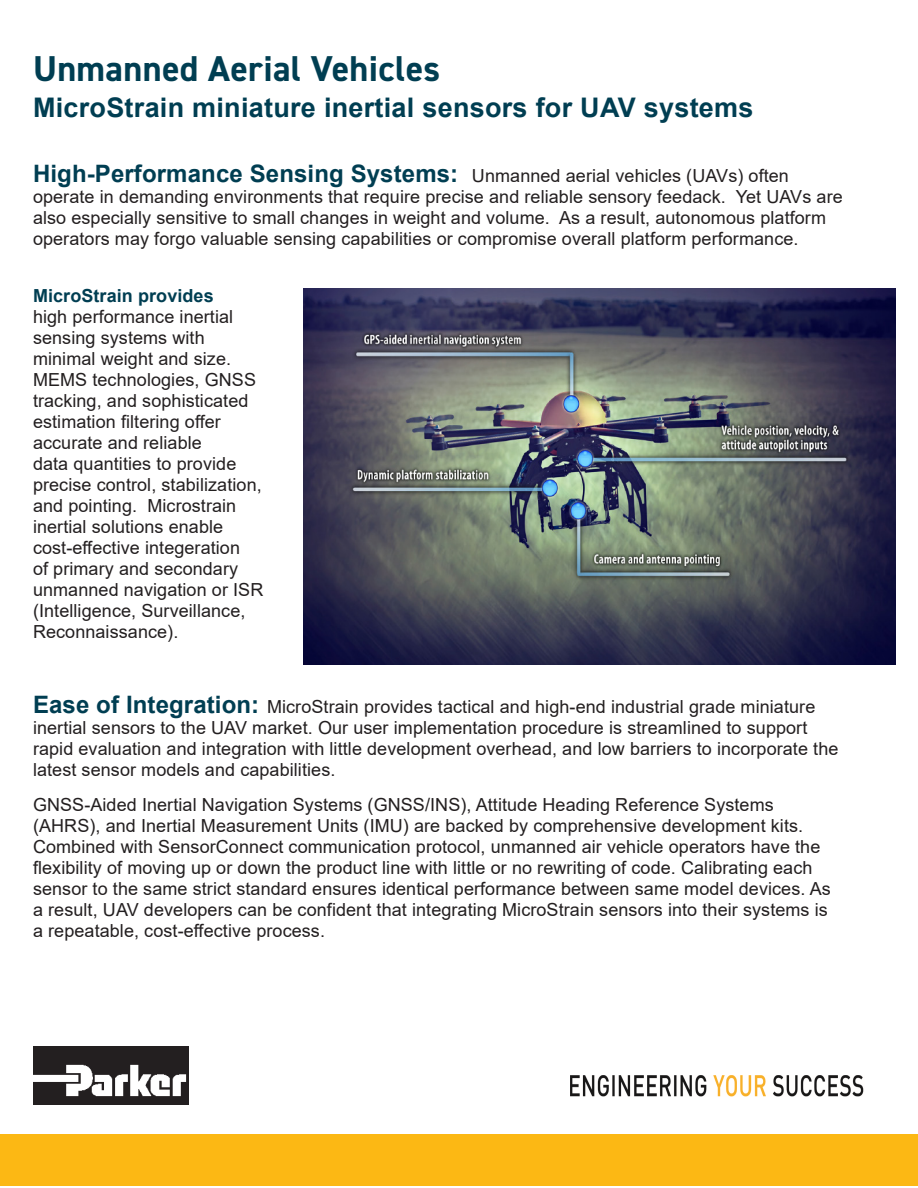
<style>
.page{position:relative;width:918px;height:1188px;background:#fff}
.page>*{position:absolute;margin:0;border:0;box-sizing:border-box;transform-origin:0 0}
.Product_Name_2_Page{font:700 36px "DIN2014";letter-spacing:.01em;color:#003e52}
.Product_Name_2_Page-2{font:700 27px "Arial";letter-spacing:.01em;color:#003e52}
.Table_Headlines{font:18px/21px "Arial";letter-spacing:.005em;color:#231f20}
.s1{font-weight:700;font-size:24px;color:#003e52}
.s2{font-weight:700;color:#003e52}
</style>
<div class="page">
<div style="left:0;top:1134px;width:918px;height:52px;background:#fcb814"></div>
<img style="left:33px;top:1046px;width:156px;height:59px">
<img style="left:570px;top:1075px;width:294px;height:22px">
<img style="left:303px;top:289px;width:593px;height:376px">
<p class="Product_Name_2_Page" style="left:33px;top:45px;width:409px">Unmanned Aerial Vehicles</p>
<p class="Product_Name_2_Page-2" style="left:33px;top:89px;width:722px">MicroStrain miniature inertial sensors for UAV systems</p>
<p class="Table_Headlines" style="left:33px;top:165px;width:811px"><span class="s1">High-Performance Sensing Systems:</span> Unmanned aerial vehicles (UAVs) often operate in demanding environments that require precise and reliable sensory feedack. Yet UAVs are also especially sensitive to small changes in weight and volume. As a result, autonomous platform operators may forgo valuable sensing capabilities or compromise overall platform performance.</p>
<p class="Table_Headlines" style="left:33px;top:285px;width:232px"><span class="s2">MicroStrain provides<br></span>high performance inertial sensing systems with minimal weight and size.<br>MEMS technologies, GNSS tracking, and sophisticated estimation filtering offer accurate and reliable<br>data quantities to provide precise control, stabilization, and pointing. Microstrain inertial solutions enable cost-effective integeration<br>of primary and secondary unmanned navigation or ISR (Intelligence, Surveillance,<br>Reconnaissance).</p>
<p class="Table_Headlines" style="left:33px;top:696px;width:807px"><span class="s1">Ease of Integration:</span> MicroStrain provides tactical and high-end industrial grade miniature inertial sensors to the UAV market. Our user implementation procedure is streamlined to support rapid evaluation and integration with little development overhead, and low barriers to incorporate the latest sensor models and capabilities.</p>
<p class="Table_Headlines" style="left:33px;top:794px;width:799px">GNSS-Aided Inertial Navigation Systems (GNSS/INS), Attitude Heading Reference Systems (AHRS), and Inertial Measurement Units (IMU) are backed by comprehensive development kits.<br>Combined with SensorConnect communication protocol, unmanned air vehicle operators have the flexibility of moving up or down the product line with little or no rewriting of code. Calibrating each sensor to the same strict standard ensures identical performance between same model devices. As a result, UAV developers can be confident that integrating MicroStrain sensors into their systems is a repeatable, cost-effective process.</p>
</div>
